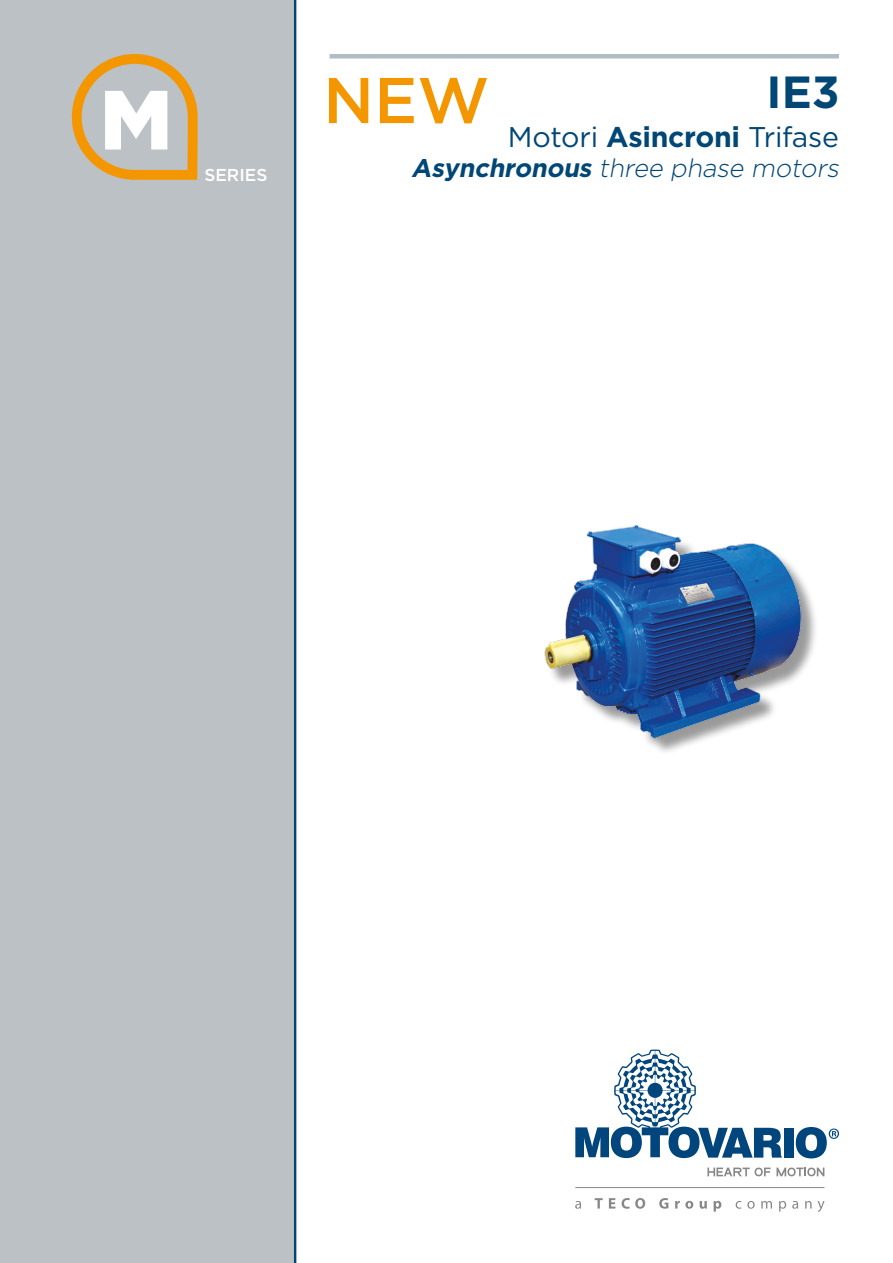
<style>
.page{position:relative;width:893px;height:1263px;background:#fff}
.page>*{position:absolute;margin:0;border:0;box-sizing:border-box;transform-origin:0 0}
.t1{font:900 83.7px "Gotham";color:#fff}
.t2{font:500 64.5px "Gotham";color:#f49600}
.t3{font:700 45px "Gotham";color:#004776}
.t4{font:28.5px "Gotham";letter-spacing:-.01em;color:#004776}
.t5{font:italic 300 25.5px "Gotham";color:#004776}
.t6{font:500 17.25px "Gotham";color:#fff}
.s1{font-weight:700}
</style>
<div class="page">
<img style="left:544px;top:525px;width:272px;height:227px">
<svg style="left:67px;top:49px;width:136px;height:136px;background:#c6b89c"></svg>
<hr style="left:294px;top:0;width:2px;height:1263px;background:#004776">
<div style="left:330px;top:54px;width:509px;height:5px;background:#b0bdc5"></div>
<svg style="left:707px;top:1167px;width:63px;height:9px"></svg>
<svg style="left:776px;top:1167px;width:48px;height:9px"></svg>
<div style="left:784px;top:1128px;width:10px;height:29px;background:#00457c"></div>
<svg style="left:796px;top:1127px;width:43px;height:31px"></svg>
<svg style="left:575px;top:1049px;width:207px;height:109px"></svg>
<hr style="left:575px;top:1187px;width:249px;height:1px;background:#878686">
<svg style="left:575px;top:1198px;width:249px;height:14px"></svg>
<h1 class="t1" style="left:100px;top:62px;width:74px">M</h1>
<p class="t6" style="left:204px;top:163px;width:65px">SERIES</p>
<h2 class="t2" style="left:323px;top:58px;width:168px">NEW</h2>
<h3 class="t3" style="left:767px;top:62px;width:75px">IE3</h3>
<p class="t4" style="left:508px;top:118px;width:333px">Motori <span class="s1">Asincroni</span> Trifase</p>
<p class="t5" style="left:411px;top:151px;width:435px"><span class="s1">Asynchronous</span> three phase motors</p>
</div>
